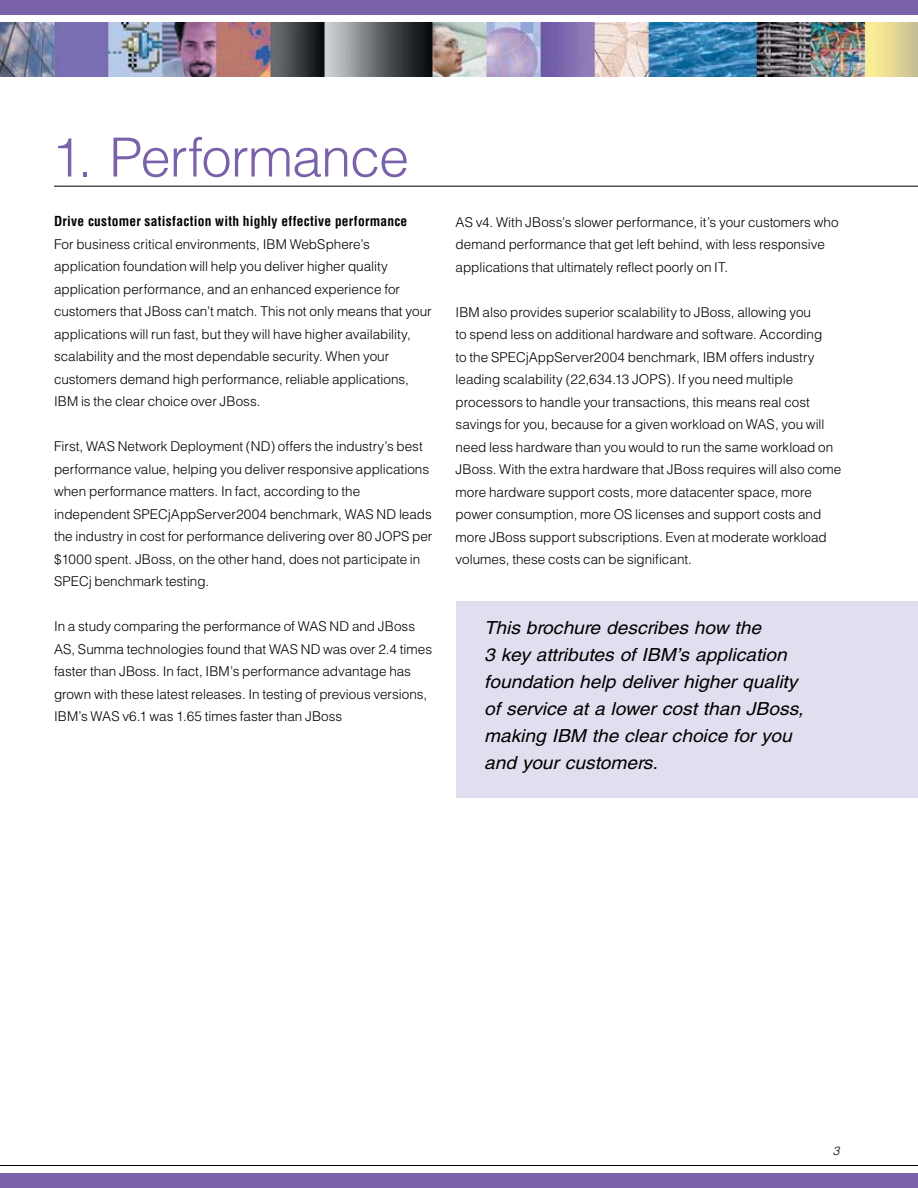
<style>
.page{position:relative;width:918px;height:1188px;background:#fff}
.page>*{position:absolute;margin:0;border:0;box-sizing:border-box;transform-origin:0 0}
.t1{font:300 54px "Helvetica";letter-spacing:-.02em;color:#7962aa}
.t2{font:italic 18px/27px "Helvetica";color:#000;scale:1.06 1}
.t3{font:300 13.5px/22.5px "Helvetica";color:#000}
.t4{font:700 condensed 13.5px "Helvetica";letter-spacing:.02em;color:#000}
</style>
<div class="page">
<hr style="left:0;top:1165px;width:918px;height:1px;background:#000">
<div style="left:0;top:0;width:918px;height:15px;background:#7962aa"></div>
<div style="left:0;top:1173px;width:918px;height:15px;background:#7962aa"></div>
<div style="left:456px;top:602px;width:462px;height:196px;background:#e3deef"></div>
<hr style="left:54px;top:186px;width:864px;height:1px;background:#000">
<img style="left:0;top:22px;width:918px;height:54px">
<h1 class="t1" style="left:52px;top:124px;width:359px">1. Performance</h1>
<p class="t4" style="left:54px;top:213px;width:355px">Drive customer satisfaction with highly effective performance</p>
<p class="t3" style="left:54px;top:233px;width:379px">For business critical environments, IBM WebSphere’s application foundation will help you deliver higher quality application performance, and an enhanced experience for customers that JBoss can’t match. This not only means that your applications will run fast, but they will have higher availability, scalability and the most dependable security. When your customers demand high performance, reliable applications, IBM is the clear choice over JBoss.</p>
<p class="t3" style="left:54px;top:435px;width:380px">First, WAS Network Deployment (ND) offers the industry’s best performance value, helping you deliver responsive applications when performance matters. In fact, according to the independent SPECjAppServer2004 benchmark, WAS ND leads the industry in cost for performance delivering over 80 JOPS per $1000 spent. JBoss, on the other hand, does not participate in SPECj benchmark testing.</p>
<p class="t3" style="left:54px;top:615px;width:380px">In a study comparing the performance of WAS ND and JBoss AS, Summa technologies found that WAS ND was over 2.4 times faster than JBoss. In fact, IBM’s performance advantage has grown with these latest releases. In testing of previous versions, IBM’s WAS v6.1 was 1.65 times faster than JBoss</p>
<p class="t3" style="left:456px;top:211px;width:385px">AS v4. With JBoss’s slower performance, it’s your customers who demand performance that get left behind, with less responsive applications that ultimately reflect poorly on IT.</p>
<p class="t3" style="left:456px;top:301px;width:387px">IBM also provides superior scalability to JBoss, allowing you<br>to spend less on additional hardware and software. According<br>to the SPECjAppServer2004 benchmark, IBM offers industry leading scalability (22,634.13 JOPS). If you need multiple processors to handle your transactions, this means real cost savings for you, because for a given workload on WAS, you will need less hardware than you would to run the same workload on JBoss. With the extra hardware that JBoss requires will also come more hardware support costs, more datacenter space, more power consumption, more OS licenses and support costs and more JBoss support subscriptions. Even at moderate workload volumes, these costs can be significant.</p>
<h2 class="t2" style="left:484px;top:614px;width:303px">This brochure describes how the<br>3 key attributes of IBM’s application foundation help deliver higher quality of service at a lower cost than JBoss, making IBM the clear choice for you and your customers.</h2>
</div>
